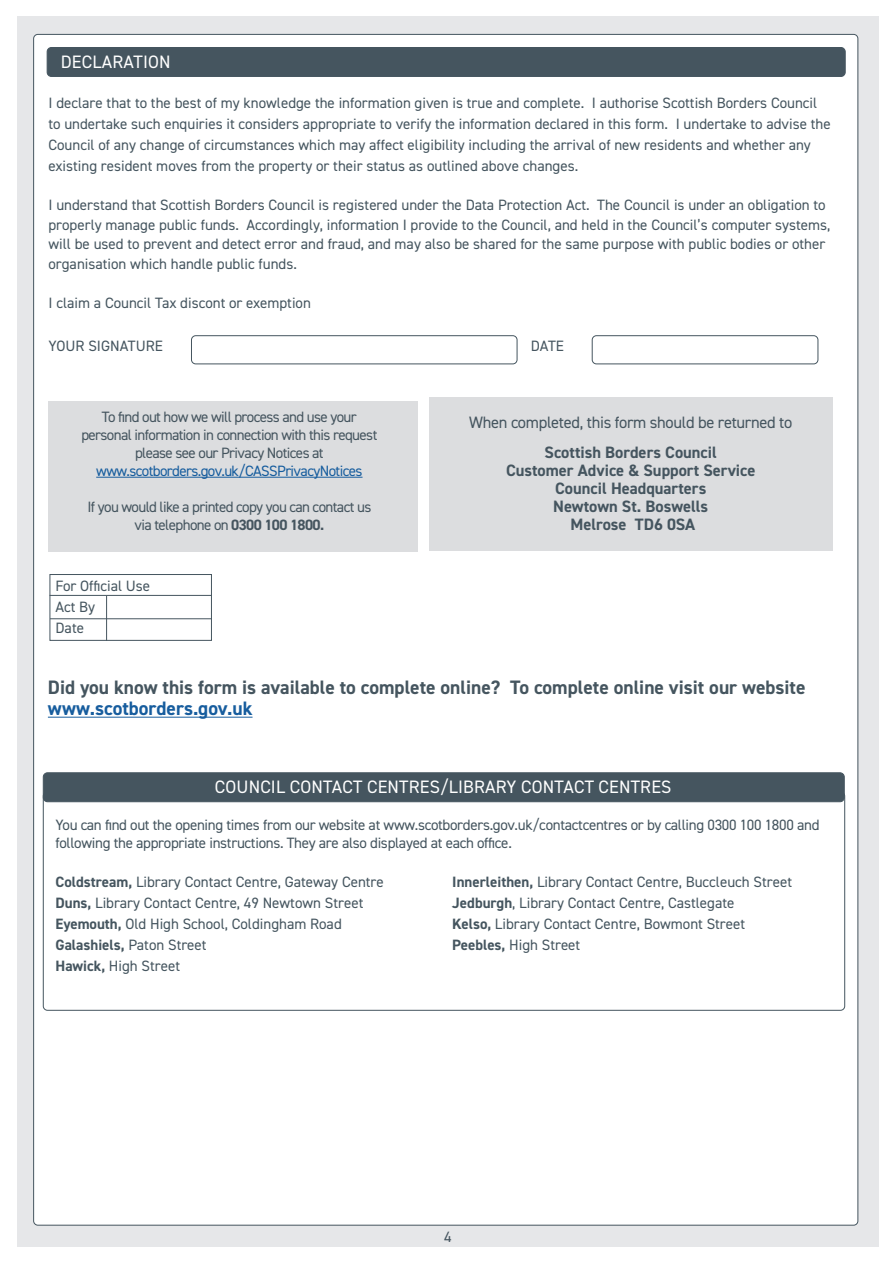
<style>
.page{position:relative;width:893px;height:1263px;background:#fff}
.page>*{position:absolute;margin:0;border:0;box-sizing:border-box;transform-origin:0 0}
.t1{font:700 19.5px "DIN2014";color:#45555f}
.t2{font:700 19.5px "DIN2014";color:#175d9e}
.t3{font:18px "DIN2014";letter-spacing:.01em;color:#fff}
.t4{font:700 16.5px "DIN2014";color:#45555f}
.t5{font:16.5px "DIN2014";letter-spacing:-.02em;color:#45555f}
.t6{font:15px/21px "DIN2014";color:#45555f}
.t7{font:15px "DIN2014";letter-spacing:-.04em;color:#45555f}
.t8{font:15px/18px "DIN2014";letter-spacing:-.02em;color:#45555f}
.t9{font:15px "DIN2014";letter-spacing:-.04em;color:#175d9e}
.t10{font:700 15px "DIN2014";color:#45555f}
.s1{font-weight:700}
.s2{font-weight:400}
</style>
<div class="page">
<div style="left:17px;top:16px;width:862px;height:1230px;background:#e6e7e9"></div>
<div style="left:34px;top:34px;width:824px;height:1191px;background:#fff;border-radius:4px"></div>
<div style="left:47px;top:48px;width:798px;height:28px;background:#45555f;border-radius:4px"></div>
<div style="left:47px;top:47px;width:799px;height:30px;border:1px solid #45555f;border-radius:4px"></div>
<div style="left:191px;top:335px;width:326px;height:29px;border:1px solid #45555f;border-radius:4px"></div>
<div style="left:592px;top:335px;width:226px;height:29px;border:1px solid #45555f;border-radius:4px"></div>
<div style="left:429px;top:398px;width:403px;height:153px;background:#dcdddf"></div>
<div style="left:48px;top:401px;width:370px;height:150px;background:#dcdddf"></div>
<hr style="left:96px;top:477px;width:267px;height:1px;background:#175d9e">
<div style="left:43px;top:773px;width:801px;height:29px;background:#45555f;border-radius:4px"></div>
<div style="left:43px;top:772px;width:802px;height:30px;border:1px solid #45555f;border-radius:4px"></div>
<div style="left:50px;top:574px;width:162px;height:67px;border:1px solid #45555f"></div>
<hr style="left:50px;top:595px;width:162px;height:1px;background:#45555f">
<hr style="left:50px;top:618px;width:162px;height:1px;background:#45555f">
<hr style="left:106px;top:596px;width:1px;height:45px;background:#45555f">
<hr style="left:48px;top:717px;width:205px;height:1px;background:#175d9e">
<p class="t3" style="left:61px;top:50px;width:111px">DECLARATION</p>
<p class="t6" style="left:48px;top:92px;width:784px">I declare that to the best of my knowledge the information given is true and complete. I authorise Scottish Borders Council to undertake such enquiries it considers appropriate to verify the information declared in this form. I undertake to advise the Council of any change of circumstances which may affect eligibility including the arrival of new residents and whether any existing resident moves from the property or their status as outlined above changes.</p>
<p class="t6" style="left:48px;top:195px;width:783px;line-height:19.5px">I understand that Scottish Borders Council is registered under the Data Protection Act. The Council is under an obligation to properly manage public funds. Accordingly, information I provide to the Council, and held in the Council’s computer systems,</p>
<p class="t6" style="left:48px;top:234px;width:778px;line-height:19.5px">will be used to prevent and detect error and fraud, and may also be shared for the same purpose with public bodies or other organisation which handle public funds.</p>
<p class="t6" style="left:48px;top:292px;width:264px">I claim a Council Tax discont or exemption</p>
<p class="t6" style="left:48px;top:335px;width:116px">YOUR SIGNATURE</p>
<p class="t6" style="left:531px;top:335px;width:35px">DATE</p>
<p class="t7" style="left:102px;top:407px;width:256px">To find out how we will process and use your</p>
<p class="t7" style="left:81px;top:425px;width:298px">personal information in connection with this request</p>
<p class="t7" style="left:135px;top:443px;width:190px">please see our Privacy Notices at</p>
<p class="t9" style="left:96px;top:461px;width:268px">www.scotborders.gov.uk/CASSPrivacyNotices</p>
<p class="t7" style="left:87px;top:497px;width:285px">If you would like a printed copy you can contact us</p>
<p class="t7" style="left:135px;top:515px;width:191px">via telephone on <span class="s1">0300 100 1800.</span></p>
<p class="t6" style="left:56px;top:575px;width:96px">For Official Use</p>
<p class="t6" style="left:56px;top:596px;width:41px">Act By</p>
<p class="t6" style="left:56px;top:617px;width:30px">Date</p>
<p class="t5" style="left:469px;top:412px;width:325px">When completed, this form should be returned to</p>
<p class="t4" style="left:545px;top:442px;width:174px">Scottish Borders Council</p>
<p class="t4" style="left:506px;top:460px;width:251px">Customer Advice &amp; Support Service</p>
<p class="t4" style="left:555px;top:478px;width:153px">Council Headquarters</p>
<p class="t4" style="left:553px;top:496px;width:157px">Newtown St. Boswells</p>
<p class="t4" style="left:570px;top:514px;width:126px">Melrose TD6 0SA</p>
<p class="t1" style="left:48px;top:674px;width:759px">Did you know this form is available to complete online? To complete online visit our website</p>
<p class="t2" style="left:48px;top:695px;width:206px">www.scotborders.gov.uk</p>
<p class="t3" style="left:215px;top:775px;width:458px">COUNCIL CONTACT CENTRES/LIBRARY CONTACT CENTRES</p>
<p class="t8" style="left:56px;top:816px;width:765px">You can find out the opening times from our website at www.scotborders.gov.uk/contactcentres or by calling 0300 100 1800 and following the appropriate instructions. They are also displayed at each office.</p>
<p class="t6" style="left:56px;top:871px;width:330px"><span class="s1">Coldstream,</span> Library Contact Centre, Gateway Centre</p>
<p class="t6" style="left:452px;top:871px;width:341px"><span class="s1">Innerleithen,</span> Library Contact Centre, Buccleuch Street</p>
<p class="t6" style="left:56px;top:892px;width:309px"><span class="s1">Duns,</span> Library Contact Centre, 49 Newtown Street</p>
<p class="t6" style="left:452px;top:892px;width:284px"><span class="s1">Jedburgh</span>, Library Contact Centre, Castlegate</p>
<p class="t6" style="left:56px;top:913px;width:288px"><span class="s1">Eyemouth,</span> Old High School, Coldingham Road</p>
<p class="t6" style="left:452px;top:913px;width:294px"><span class="s1">Kelso,</span> Library Contact Centre, Bowmont Street</p>
<p class="t10" style="left:56px;top:935px;width:153px">Galashiels, <span class="s2">Paton Street</span></p>
<p class="t6" style="left:452px;top:934px;width:130px"><span class="s1">Peebles,</span> High Street</p>
<p class="t6" style="left:56px;top:955px;width:126px"><span class="s1">Hawick,</span> High Street</p>
<p class="t6" style="left:444px;top:1226px;width:9px">4</p>
</div>
